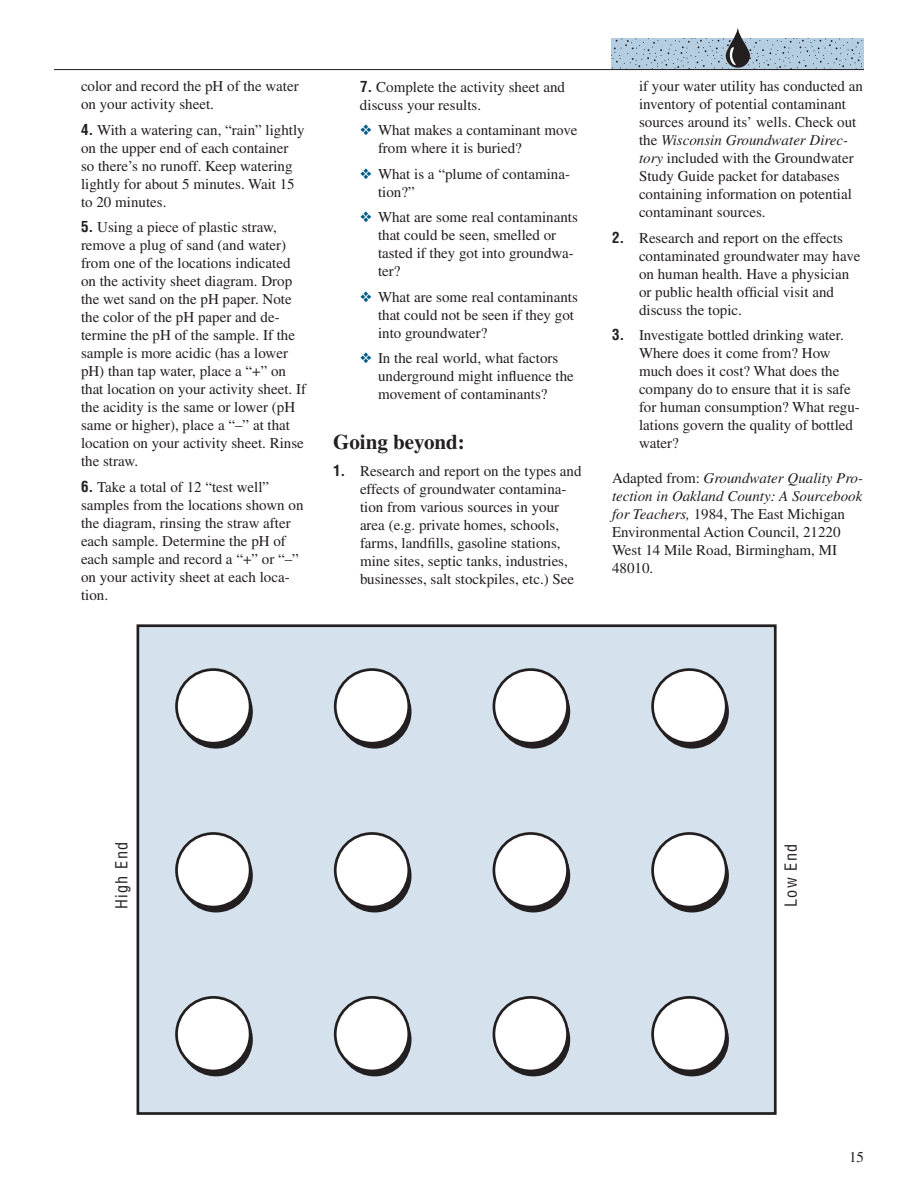
<style>
.page{position:relative;width:918px;height:1188px;background:#fff}
.page>*{position:absolute;margin:0;border:0;box-sizing:border-box;transform-origin:0 0}
.t1{font:700 21px "Times LT Std";color:#231f20}
.t2{font:condensed 16.2px "Helvetica LT Std";letter-spacing:.085em;color:#231f20}
.t3{font:15px/18px "Times LT Std";color:#231f20}
.s1{font-family:"Helvetica LT Std";font-weight:700;font-stretch:condensed}
.s2{color:#005984}
.s3{font-style:italic}
</style>
<div class="page">
<div style="left:138px;top:626px;width:637px;height:488px;background:#d5e2ed"></div>
<div style="left:137px;top:624px;width:640px;height:491px;border:3px solid #231f20"></div>
<svg style="left:179px;top:675px;width:74px;height:74px"></svg>
<svg style="left:338px;top:675px;width:74px;height:74px"></svg>
<svg style="left:497px;top:675px;width:73px;height:74px"></svg>
<svg style="left:655px;top:675px;width:74px;height:74px"></svg>
<div style="left:179px;top:839px;width:74px;height:73px;background:#231f20;border-radius:50%"></div>
<div style="left:338px;top:839px;width:74px;height:73px;background:#231f20;border-radius:50%"></div>
<div style="left:497px;top:839px;width:73px;height:73px;background:#231f20;border-radius:50%"></div>
<div style="left:655px;top:839px;width:74px;height:73px;background:#231f20;border-radius:50%"></div>
<div style="left:179px;top:1003px;width:74px;height:73px;background:#231f20;border-radius:50%"></div>
<div style="left:338px;top:1003px;width:74px;height:73px;background:#231f20;border-radius:50%"></div>
<div style="left:497px;top:1003px;width:73px;height:73px;background:#231f20;border-radius:50%"></div>
<div style="left:655px;top:1003px;width:74px;height:73px;background:#231f20;border-radius:50%"></div>
<div style="left:177px;top:670px;width:73px;height:73px;background:#fff;border-radius:50%"></div>
<div style="left:175px;top:668px;width:76px;height:77px;border:3px solid #231f20;border-radius:50%"></div>
<div style="left:335px;top:670px;width:74px;height:73px;background:#fff;border-radius:50%"></div>
<div style="left:334px;top:668px;width:76px;height:77px;border:3px solid #231f20;border-radius:50%"></div>
<div style="left:494px;top:670px;width:74px;height:73px;background:#fff;border-radius:50%"></div>
<div style="left:493px;top:668px;width:76px;height:77px;border:3px solid #231f20;border-radius:50%"></div>
<div style="left:653px;top:670px;width:73px;height:73px;background:#fff;border-radius:50%"></div>
<div style="left:651px;top:668px;width:77px;height:77px;border:3px solid #231f20;border-radius:50%"></div>
<div style="left:177px;top:833px;width:73px;height:74px;background:#fff;border-radius:50%"></div>
<div style="left:175px;top:832px;width:76px;height:76px;border:3px solid #231f20;border-radius:50%"></div>
<div style="left:335px;top:833px;width:74px;height:74px;background:#fff;border-radius:50%"></div>
<div style="left:334px;top:832px;width:76px;height:76px;border:3px solid #231f20;border-radius:50%"></div>
<div style="left:494px;top:833px;width:74px;height:74px;background:#fff;border-radius:50%"></div>
<div style="left:493px;top:832px;width:76px;height:76px;border:3px solid #231f20;border-radius:50%"></div>
<div style="left:653px;top:833px;width:73px;height:74px;background:#fff;border-radius:50%"></div>
<div style="left:651px;top:832px;width:77px;height:76px;border:3px solid #231f20;border-radius:50%"></div>
<div style="left:177px;top:997px;width:73px;height:74px;background:#fff;border-radius:50%"></div>
<div style="left:175px;top:996px;width:76px;height:76px;border:3px solid #231f20;border-radius:50%"></div>
<div style="left:335px;top:997px;width:74px;height:74px;background:#fff;border-radius:50%"></div>
<div style="left:334px;top:996px;width:76px;height:76px;border:3px solid #231f20;border-radius:50%"></div>
<div style="left:494px;top:997px;width:74px;height:74px;background:#fff;border-radius:50%"></div>
<div style="left:493px;top:996px;width:76px;height:76px;border:3px solid #231f20;border-radius:50%"></div>
<div style="left:653px;top:997px;width:73px;height:74px;background:#fff;border-radius:50%"></div>
<div style="left:651px;top:996px;width:77px;height:76px;border:3px solid #231f20;border-radius:50%"></div>
<svg style="left:612px;top:38px;width:252px;height:31px;background:#aec6d8"></svg>
<svg style="left:726px;top:27px;width:24px;height:41px"></svg>
<svg style="left:730px;top:47px;width:7px;height:18px"></svg>
<hr style="left:54px;top:69px;width:810px;height:1px;background:#231f20">
<p class="t3" style="left:81px;top:79px;width:219px">color and record the pH of the water on your activity sheet.</p>
<p class="t3" style="left:81px;top:122px;width:225px"><span class="s1">4.</span> With a watering can, “rain” lightly on the upper end of each container so there’s no runoff. Keep watering lightly for about 5 minutes. Wait 15 to 20 minutes.</p>
<p class="t3" style="left:81px;top:220px;width:227px"><span class="s1">5.</span> Using a piece of plastic straw, remove a plug of sand (and water) from one of the locations indicated on the activity sheet diagram. Drop the wet sand on the pH paper. Note the color of the pH paper and de&shy;termine the pH of the sample. If the sample is more acidic (has a lower pH) than tap water, place a “+” on that location on your activity sheet. If the acidity is the same or lower (pH same or higher), place a “–” at that location on your activity sheet. Rinse the straw.</p>
<p class="t3" style="left:81px;top:479px;width:224px"><span class="s1">6.</span> Take a total of 12 “test well” samples from the locations shown on the diagram, rinsing the straw after each sample. Determine the pH of each sample and record a “+” or “–” on your activity sheet at each loca&shy;tion.</p>
<p class="t3" style="left:360px;top:79px;width:207px"><span class="s1">7.</span> Complete the activity sheet and discuss your results.</p>
<p class="t3" style="left:378px;top:123px;width:201px;text-indent:-18px"><span class="s2">❖</span> What makes a contaminant move from where it is buried?</p>
<p class="t3" style="left:378px;top:166px;width:194px;text-indent:-18px"><span class="s2">❖</span> What is a “plume of contamina&shy;tion?”</p>
<p class="t3" style="left:378px;top:210px;width:201px;text-indent:-18px"><span class="s2">❖</span> What are some real contaminants that could be seen, smelled or tasted if they got into groundwa&shy;ter?</p>
<p class="t3" style="left:378px;top:289px;width:201px;text-indent:-18px"><span class="s2">❖</span> What are some real contaminants that could not be seen if they got into groundwater?</p>
<p class="t3" style="left:378px;top:351px;width:197px;text-indent:-18px"><span class="s2">❖</span> In the real world, what factors underground might influence the movement of contaminants?</p>
<h1 class="t1" style="left:333px;top:434px;width:133px">Going beyond:</h1>
<p class="t3" style="left:360px;top:463px;width:223px;text-indent:-27px"><span class="s1">1.</span> Research and report on the types and effects of groundwater contamina&shy;tion from various sources in your area (e.g. private homes, schools, farms, landfills, gasoline stations, mine sites, septic tanks, industries, businesses, salt stockpiles, etc.) See</p>
<p class="t3" style="left:639px;top:79px;width:225px">if your water utility has conducted an inventory of potential contaminant sources around its’ wells. Check out the <span class="s3">Wisconsin Groundwater Direc&shy;tory</span> included with the Groundwater Study Guide packet for databases containing information on potential contaminant sources.</p>
<p class="t3" style="left:639px;top:230px;width:223px;text-indent:-27px"><span class="s1">2.</span> Research and report on the effects contaminated groundwater may have on human health. Have a physician or public health official visit and discuss the topic.</p>
<p class="t3" style="left:639px;top:328px;width:222px;text-indent:-27px"><span class="s1">3.</span> Investigate bottled drinking water.<br>Where does it come from? How much does it cost? What does the company do to ensure that it is safe for human consumption? What regu&shy;lations govern the quality of bottled water?</p>
<p class="t3" style="left:612px;top:470px;width:253px">Adapted from: <span class="s3">Groundwater Quality Pro&shy;tection in Oakland County: A Sourcebook for Teachers,</span> 1984, The East Michigan<br>Environmental Action Council, 21220<br>West 14 Mile Road, Birmingham, MI<br>48010.</p>
<p class="t2" style="left:116px;top:909px;width:69px;rotate:-90deg">High End</p>
<p class="t2" style="left:785px;top:907px;width:65px;rotate:-90deg">Low End</p>
<p class="t3" style="left:849px;top:1150px;width:16px">15</p>
</div>
